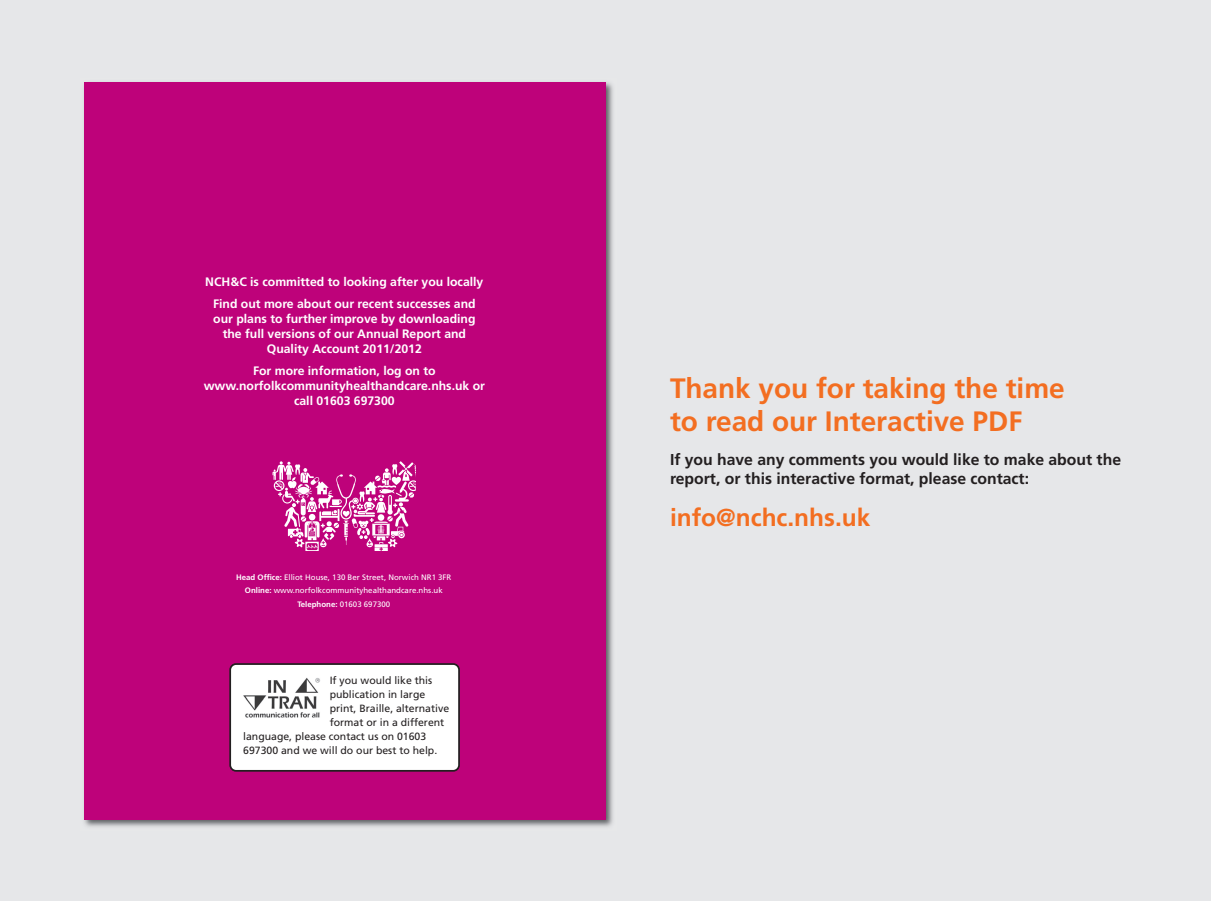
<style>
.page{position:relative;width:1211px;height:901px;background:#fff}
.page>*{position:absolute;margin:0;border:0;box-sizing:border-box;transform-origin:0 0}
.t1{font:700 28px/32.4px "Frutiger";color:#f36e21}
.t2{font:700 24.5px "Frutiger";color:#f36e21}
.t3{font:700 15.75px/19.2px "Frutiger";color:#231f20}
.t4{font:700 12.25px/14.9px "Frutiger";color:#fff;text-align:center}
.t5{font:10.5px "Frutiger";color:#231f20}
.t6{font:7.88px/13.4px "Frutiger LT Std";color:#fff;text-align:center}
.s1{font-family:"Frutiger";font-weight:700}
</style>
<div class="page">
<div style="left:0;top:0;width:1210px;height:900px;background:#e6e7e9"></div>
<img style="left:84px;top:82px;width:529px;height:745px">
<div style="left:84px;top:82px;width:521px;height:737px;background:#be027a"></div>
<svg style="left:272px;top:461px;width:143px;height:89px"></svg>
<div style="left:229px;top:663px;width:231px;height:108px;background:#fff"></div>
<img style="left:243px;top:677px;width:77px;height:40px">
<p class="t4" style="left:205px;top:271px;width:280px;line-height:22.3px">NCH&amp;C is committed to looking after you locally<br>Find out more about our recent successes and</p>
<p class="t4" style="left:213px;top:312px;width:264px">our plans to further improve by downloading the full versions of our Annual Report and<br>Quality Account 2011/2012</p>
<p class="t4" style="left:204px;top:364px;width:283px">For more information, log on to www.norfolkcommunityhealthandcare.nhs.uk or call 01603 697300</p>
<p class="t6" style="left:236px;top:571px;width:217px"><span class="s1">Head Office:</span> Elliot House, 130 Ber Street, Norwich NR1 3FR<br><span class="s1">Online:</span> www.norfolkcommunityhealthandcare.nhs.uk<br><span class="s1">Telephone:</span> 01603 697300</p>
<p class="t5" style="left:330px;top:675px;width:104px">If you would like this</p>
<p class="t5" style="left:330px;top:689px;width:97px">publication in large</p>
<p class="t5" style="left:330px;top:703px;width:121px">print, Braille, alternative</p>
<p class="t5" style="left:330px;top:717px;width:116px">format or in a different</p>
<p class="t5" style="left:243px;top:731px;width:184px">language, please contact us on 01603</p>
<p class="t5" style="left:243px;top:745px;width:195px">697300 and we will do our best to help.</p>
<h1 class="t1" style="left:670px;top:374px;width:396px">Thank you for taking the time to read our Interactive PDF</h1>
<p class="t3" style="left:670px;top:451px;width:452px">If you have any comments you would like to make about the report, or this interactive format, please contact:</p>
<h2 class="t2" style="left:670px;top:508px;width:202px">info@nchc.nhs.uk</h2>
</div>
